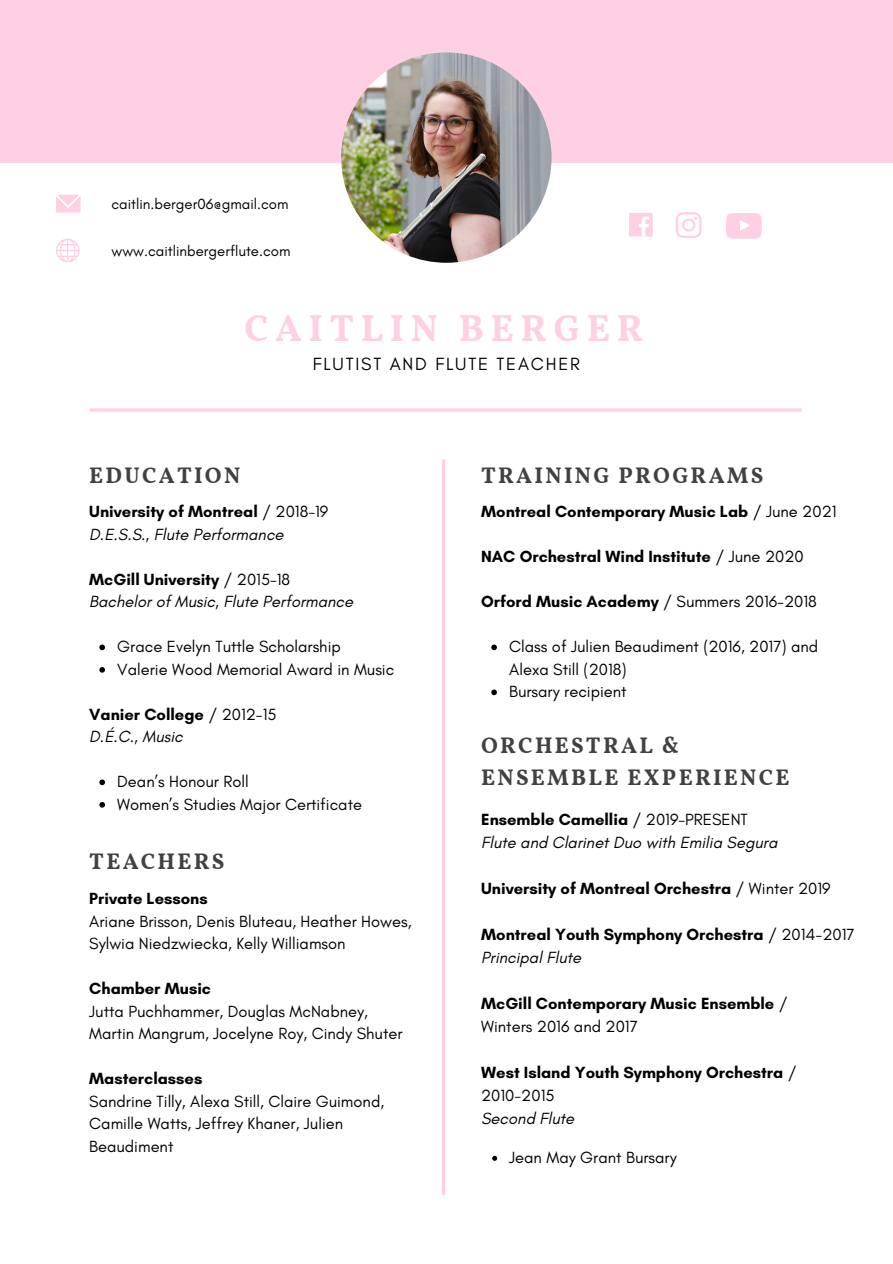
<style>
.page{position:relative;width:893px;height:1264px;background:#fff}
.page>*{position:absolute;margin:0;border:0;box-sizing:border-box;transform-origin:0 0}
.t1{font:700 37.5px "Vollkorn";letter-spacing:.175em;color:#ffd0e3}
.t2{font:700 22.5px/31.5px "Vollkorn";letter-spacing:.1em;color:#414141}
.t3{font:18px "Glacial Indifference";letter-spacing:.1em;color:#000}
.t4{font:16.5px/22.5px "Glacial Indifference";color:#000}
.t5{font:700 16.5px/23px "Glacial Indifference";color:#000}
.t6{font:italic 16.5px/22.5px "Glacial Indifference";color:#000}
.t7{font:15px "Glacial Indifference";color:#000}
.s1{font-weight:700;font-style:normal}
.s2{font-style:normal}
.s3{font-weight:400}
.s4{font-weight:400;font-style:italic}
</style>
<div class="page">
<hr style="left:442px;top:459px;width:3px;height:735px;background:#ffd0e3">
<div style="left:0;top:0;width:892px;height:162px;background:#ffd0e3"></div>
<img style="left:341px;top:52px;width:210px;height:211px;border-radius:50%">
<svg style="left:90px;top:408px;width:711px;height:3px"></svg>
<svg style="left:56px;top:195px;width:25px;height:18px"></svg>
<svg style="left:56px;top:239px;width:23px;height:23px"></svg>
<div style="left:629px;top:213px;width:23px;height:23px;background:#ffd0e3"></div>
<svg style="left:638px;top:216px;width:11px;height:20px"></svg>
<svg style="left:675px;top:212px;width:26px;height:26px"></svg>
<svg style="left:726px;top:213px;width:35px;height:26px"></svg>
<svg style="left:99px;top:644px;width:6px;height:6px"></svg>
<svg style="left:99px;top:667px;width:6px;height:5px"></svg>
<svg style="left:99px;top:779px;width:6px;height:6px"></svg>
<svg style="left:99px;top:802px;width:6px;height:5px"></svg>
<svg style="left:491px;top:644px;width:6px;height:6px"></svg>
<svg style="left:491px;top:689px;width:6px;height:6px"></svg>
<svg style="left:492px;top:1155px;width:5px;height:5px"></svg>
<p class="t7" style="left:111px;top:195px;width:178px">caitlin.berger06@gmail.com</p>
<p class="t7" style="left:111px;top:242px;width:181px">www.caitlinbergerflute.com</p>
<h1 class="t1" style="left:244px;top:305px;width:400px">CAITLIN BERGER</h1>
<p class="t3" style="left:313px;top:353px;width:269px">FLUTIST AND FLUTE TEACHER</p>
<h2 class="t2" style="left:89px;top:461px;width:153px">EDUCATION</h2>
<p class="t6" style="left:89px;top:500px;width:240px"><span class="s1">University of Montreal</span> <span class="s2">/ 2018-19<br></span>D.E.S.S., Flute Performance</p>
<p class="t6" style="left:89px;top:568px;width:265px"><span class="s1">McGill University</span> <span class="s2">/ 2015-18<br></span>Bachelor of Music, Flute Performance</p>
<p class="t4" style="left:117px;top:635px;width:278px">Grace Evelyn Tuttle Scholarship<br>Valerie Wood Memorial Award in Music</p>
<p class="t5" style="left:89px;top:703px;width:189px;line-height:22.5px">Vanier College <span class="s3">/ 2012-15<br></span><span class="s4">D.É.C., Music</span></p>
<p class="t4" style="left:117px;top:770px;width:246px">Dean’s Honour Roll<br>Women’s Studies Major Certificate</p>
<h2 class="t2" style="left:89px;top:847px;width:137px">TEACHERS</h2>
<p class="t5" style="left:89px;top:887px;width:120px">Private Lessons</p>
<p class="t4" style="left:89px;top:909px;width:324px">Ariane Brisson, Denis Bluteau, Heather Howes,<br>Sylwia Niedzwiecka, Kelly Williamson</p>
<p class="t5" style="left:89px;top:976px;width:123px">Chamber Music</p>
<p class="t4" style="left:89px;top:999px;width:315px">Jutta Puchhammer, Douglas McNabney,<br>Martin Mangrum, Jocelyne Roy, Cindy Shuter</p>
<p class="t5" style="left:89px;top:1066px;width:115px">Masterclasses</p>
<p class="t4" style="left:89px;top:1089px;width:296px">Sandrine Tilly, Alexa Still, Claire Guimond,<br>Camille Watts, Jeffrey Khaner, Julien<br>Beaudiment</p>
<h2 class="t2" style="left:481px;top:461px;width:284px">TRAINING PROGRAMS</h2>
<p class="t5" style="left:481px;top:500px;width:357px">Montreal Contemporary Music Lab <span class="s3">/ June 2021</span></p>
<p class="t5" style="left:481px;top:545px;width:324px">NAC Orchestral Wind Institute <span class="s3">/ June 2020</span></p>
<p class="t5" style="left:481px;top:590px;width:337px">Orford Music Academy <span class="s3">/ Summers 2016-2018</span></p>
<p class="t4" style="left:509px;top:635px;width:310px">Class of Julien Beaudiment (2016, 2017) and<br>Alexa Still (2018)<br>Bursary recipient</p>
<h2 class="t2" style="left:481px;top:731px;width:310px">ORCHESTRAL &amp;<br>ENSEMBLE EXPERIENCE</h2>
<p class="t6" style="left:481px;top:807px;width:298px;line-height:23px"><span class="s1">Ensemble Camellia</span> <span class="s2">/ 2019-PRESENT<br></span>Flute and Clarinet Duo with Emilia Segura</p>
<p class="t5" style="left:481px;top:876px;width:351px">University of Montreal Orchestra <span class="s3">/ Winter 2019</span></p>
<p class="t5" style="left:481px;top:922px;width:375px">Montreal Youth Symphony Orchestra <span class="s3">/ 2014-2017<br></span><span class="s4">Principal Flute</span></p>
<p class="t5" style="left:481px;top:991px;width:308px">McGill Contemporary Music Ensemble <span class="s3">/<br>Winters 2016 and 2017</span></p>
<p class="t5" style="left:481px;top:1060px;width:317px">West Island Youth Symphony Orchestra <span class="s3">/<br>2010-2015</span></p>
<p class="t6" style="left:481px;top:1106px;width:94px">Second Flute</p>
<p class="t4" style="left:509px;top:1145px;width:169px">Jean May Grant Bursary</p>
</div>
